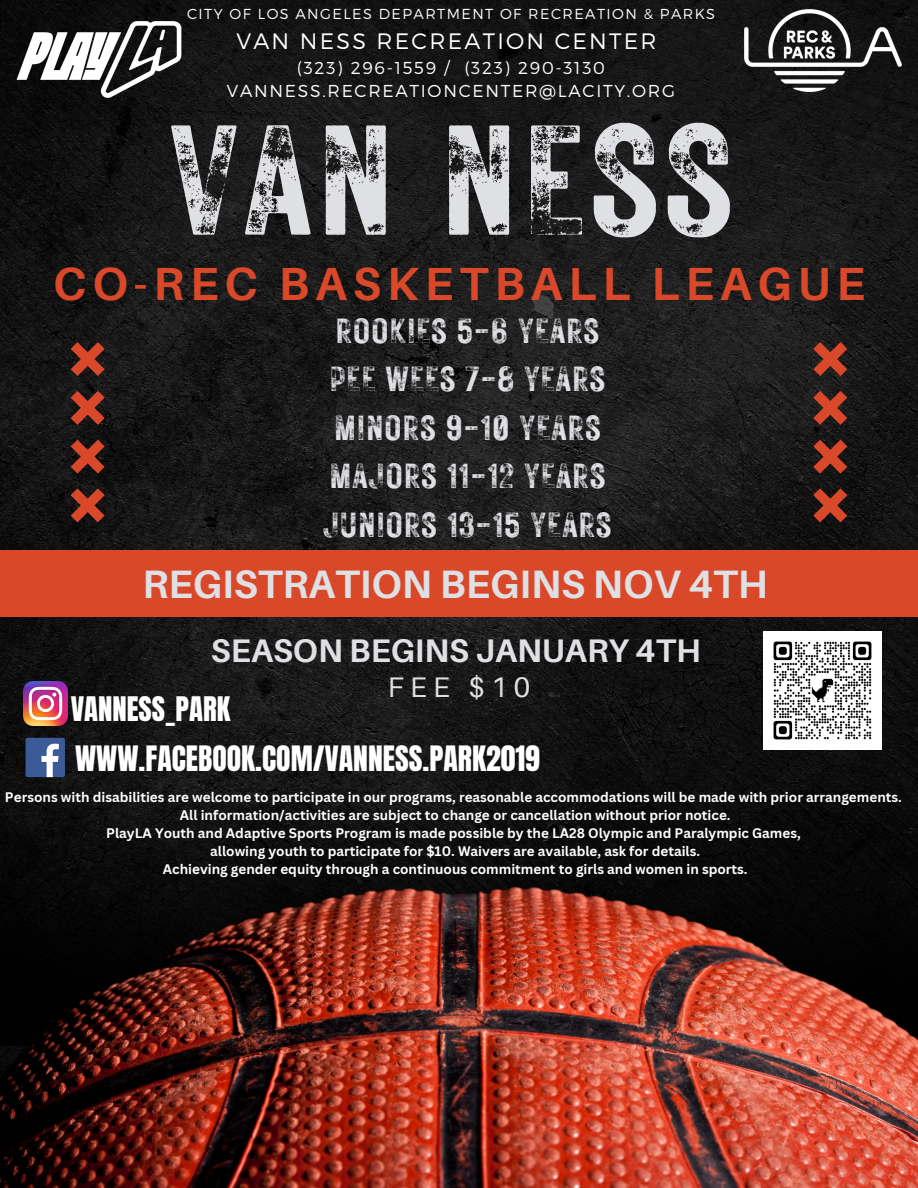
<style>
.page{position:relative;width:918px;height:1188px;background:#fff}
.page>*{position:absolute;margin:0;border:0;box-sizing:border-box;transform-origin:0 0}
.t1{font:156.3px "Rustic Printed Stamp";color:#dfe0e4}
.t2{font:700 46.5px "Aileron";letter-spacing:.13em;color:#da482a}
.t3{font:700 39.6px "Aileron";color:#dfe0e4}
.t4{font:34.8px/48.3px "Rustic Printed Stamp";color:#dfe0e4;text-align:center}
.t5{font:700 32.7px "Aileron";color:#dfe0e4}
.t6{font:29.7px "Anton";color:#fff}
.t7{font:28.8px "Anton";color:#fff}
.t8{font:28.35px "Aileron";color:#dfe0e4}
.t9{font:300 22.2px "Montserrat";letter-spacing:.1em;color:#fff}
.t10{font:300 17.25px/23.7px "Montserrat";letter-spacing:.1em;color:#fff}
.t11{font:300 14.4px "Montserrat";letter-spacing:.1em;color:#fff}
.t12{font:700 13.5px "Canva Sans";color:#fff}
</style>
<div class="page">
<img style="left:0;top:0;width:918px;height:490px">
<svg style="left:0;top:490px;width:918px;height:133px;background:#1c1819"></svg>
<img style="left:0;top:623px;width:918px;height:565px">
<div style="left:0;top:551px;width:918px;height:66px;background:#da482a"></div>
<svg style="left:71px;top:342px;width:33px;height:180px;background:#6a2a1d"></svg>
<svg style="left:813px;top:342px;width:34px;height:180px;background:#6b2c20"></svg>
<img style="left:744px;top:9px;width:158px;height:82px">
<img style="left:0;top:12px;width:211px;height:95px">
<img style="left:764px;top:632px;width:118px;height:118px">
<img style="left:23px;top:682px;width:44px;height:44px">
<div style="left:26px;top:738px;width:39px;height:39px;background:#3d5a98;border-radius:2px"></div>
<svg style="left:41px;top:744px;width:18px;height:33px"></svg>
<h1 class="t11" style="left:187px;top:4px;width:530px">CITY OF LOS ANGELES DEPARTMENT OF RECREATION &amp; PARKS</h1>
<h2 class="t9" style="left:236px;top:27px;width:422px">VAN NESS RECREATION CENTER</h2>
<h5 class="t10" style="left:297px;top:55px;width:154px">(323) 296-1559 /</h5>
<p class="t10" style="left:227px;top:55px;width:450px;text-indent:237px">(323) 290-3130<br>VANNESS.RECREATIONCENTER@LACITY.ORG</p>
<p class="t1" style="left:167px;top:75px;width:570px">VAN NESS</p>
<p class="t2" style="left:53px;top:255px;width:813px">CO-REC BASKETBALL LEAGUE</p>
<h3 class="t4" style="left:323px;top:306px;width:291px">ROOKIES 5-6 YEARS<br>PEE WEES 7-8 YEARS<br>MINORS 9-10 YEARS<br>MAJORS 11-12 YEARS<br>JUNIORS 13-15 YEARS</h3>
<p class="t3" style="left:143px;top:560px;width:627px">REGISTRATION BEGINS NOV 4TH</p>
<p class="t5" style="left:211px;top:631px;width:491px">SEASON BEGINS JANUARY 4TH</p>
<p class="t8" style="left:388px;top:670px;width:144px">FEE $10</p>
<p class="t7" style="left:71px;top:689px;width:161px">VANNESS_PARK</p>
<h6 class="t6" style="left:75px;top:737px;width:467px">WWW.FACEBOOK.COM/VANNESS.PARK2019</h6>
<p class="t12" style="left:5px;top:788px;width:898px">Persons with disabilities are welcome to participate in our programs, reasonable accommodations will be made with prior arrangements.</p>
<h4 class="t12" style="left:180px;top:806px;width:552px">All information/activities are subject to change or cancellation without prior notice.</h4>
<p class="t12" style="left:106px;top:824px;width:696px">PlayLA Youth and Adaptive Sports Program is made possible by the LA28 Olympic and Paralympic Games,</p>
<h6 class="t12" style="left:210px;top:842px;width:491px">allowing youth to participate for $10. Waivers are available, ask for details.</h6>
<p class="t12" style="left:163px;top:860px;width:586px">Achieving gender equity through a continuous commitment to girls and women in sports.</p>
</div>
